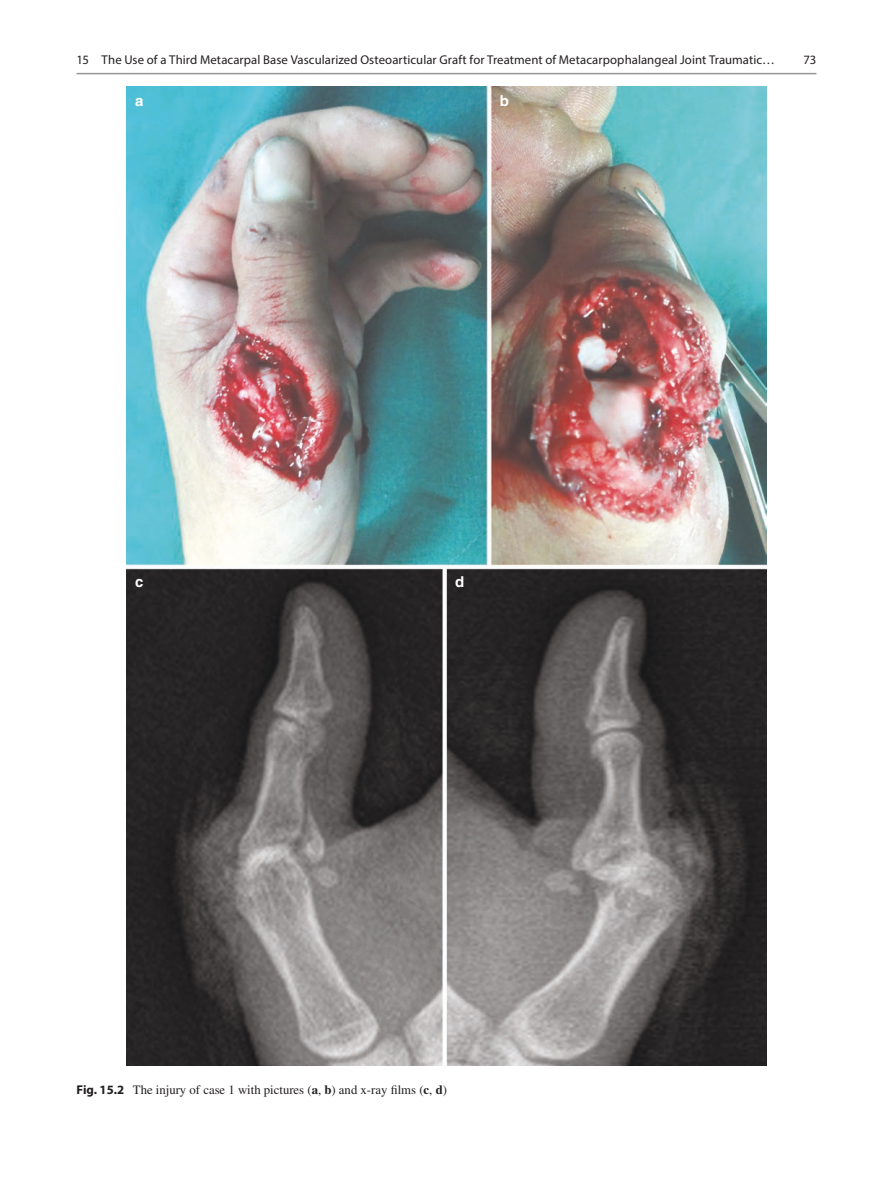
<style>
.page{position:relative;width:893px;height:1187px;background:#fff}
.page>*{position:absolute;margin:0;border:0;box-sizing:border-box;transform-origin:0 0}
.t1{font:15px "Helvetica Bold 2";color:#fff}
.t2{font:12.75px "Myriad Pro Regular 3";letter-spacing:.005em;color:#231f20}
.t3{font:12.75px "Times LT Std";color:#231f20}
.t4{font:12.75px "Myriad Pro";color:#231f20}
.s1{font-family:"Myriad Pro";font-weight:700}
.s2{font-weight:700}
</style>
<div class="page">
<img style="left:127px;top:87px;width:639px;height:978px">
<hr style="left:77px;top:73px;width:739px;height:1px;background:#939598">
<p class="t2" style="left:77px;top:52px;width:700px">15 The Use of a Third Metacarpal Base Vascularized Osteoarticular Graft for Treatment of Metacarpophalangeal Joint Traumatic…</p>
<p class="t1" style="left:135px;top:91px;width:10px">a</p>
<p class="t1" style="left:500px;top:91px;width:11px">b</p>
<p class="t4" style="left:803px;top:52px;width:15px">73</p>
<p class="t1" style="left:135px;top:572px;width:10px">c</p>
<p class="t1" style="left:455px;top:572px;width:11px">d</p>
<p class="t3" style="left:77px;top:1082px;width:372px"><span class="s1">Fig. 15.2</span> The injury of case 1 with pictures (<span class="s2">a</span>, <span class="s2">b</span>) and x-ray films (<span class="s2">c</span>, <span class="s2">d</span>)</p>
</div>
